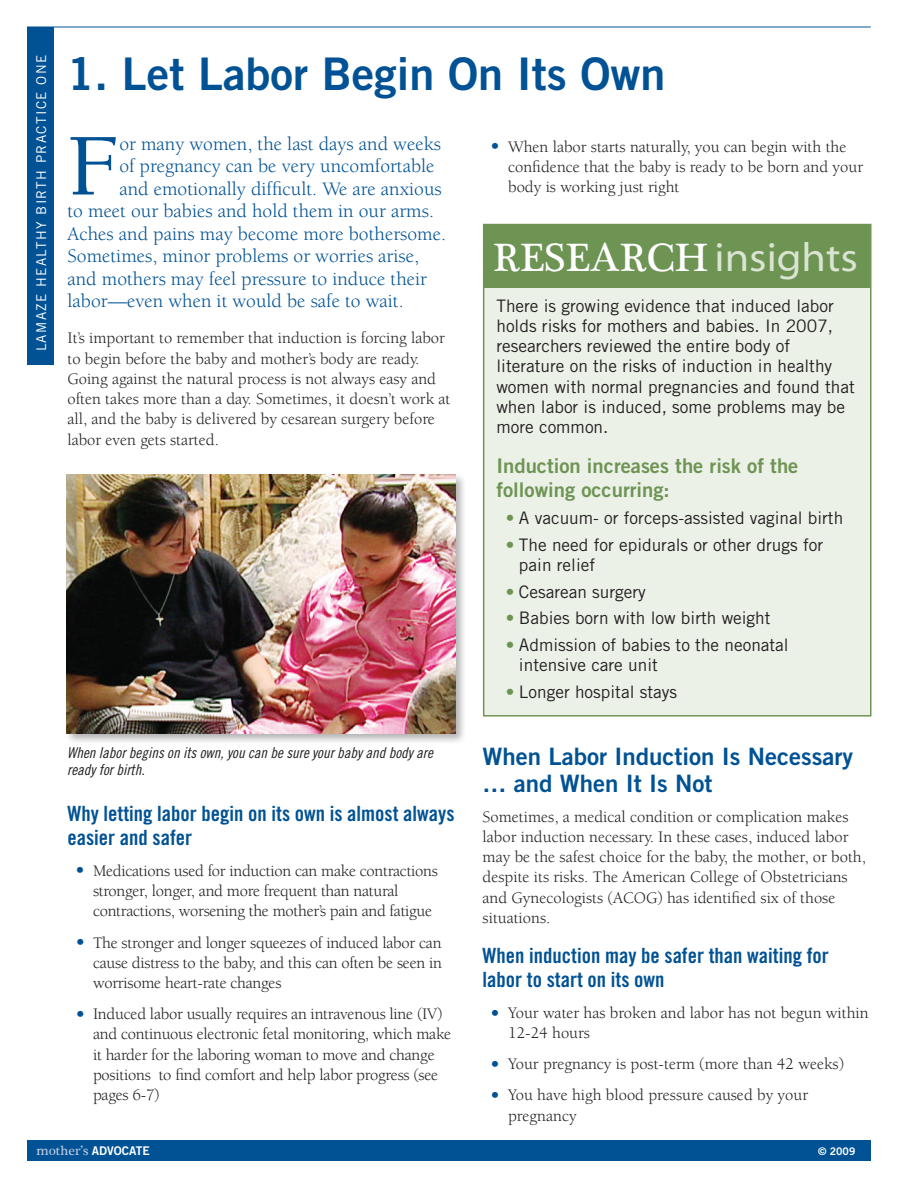
<style>
.page{position:relative;width:918px;height:1188px;background:#fff}
.page>*{position:absolute;margin:0;border:0;box-sizing:border-box;transform-origin:0 0}
._1st_Paragraph_Body{font:500 90.3px "Berkeley";color:#005294}
.Headline{font:45px "Trade Gothic Bold Two";color:#005294}
.Subhead{font:40.5px "Plantagenet Cherokee";color:#fff}
.Subhead-2{font:24px/27px "Trade Gothic Bold Two";color:#005294}
.Bullet_List_Head{font:21px/24px "Trade Gothic Bold Cond Twenty";color:#005294}
.callout_box_subhead{font:20.25px/24px "Trade Gothic Bold Two";color:#6e9454}
._1st_Paragraph_Body-2{font:19.5px "Berkeley";color:#005294}
.callout_box_body{font:17.25px/20.2px "Trade Gothic";color:#231f20}
.callout_box_bullet_l{font:17.25px/20.2px "Trade Gothic";color:#231f20}
.Bulleted_List{font:16.5px/20.2px "Berkeley";letter-spacing:-.015em;color:#231f20}
.Body{font:16.5px/20.2px "Berkeley";color:#231f20}
.sub_first_paragraph{font:16.5px/20.2px "Berkeley";color:#231f20}
.Photo_Caption{font:15px/16.5px "Trade Gothic Cond Eighteen Obl";color:#231f20}
.t1{font:13.5px "Trade Gothic";letter-spacing:.1em;color:#fff}
.t2{font:13.5px "Plantagenet Cherokee";color:#c0cae2}
.t3{font:10.5px "Trade Gothic Bold Two";color:#fff}
.s1{font-size:22.5px;color:#005294}
.s2{font-family:"Myriad MM 400 700";color:#dae4d2}
.s3{color:#6e9454}
.s4{font-family:"Trade Gothic Bold Two";font-size:12px;color:#fff}
</style>
<div class="page">
<hr style="left:27px;top:27px;width:844px;height:1px;background:#005294">
<div style="left:27px;top:1140px;width:844px;height:21px;background:#005294"></div>
<div style="left:27px;top:27px;width:27px;height:337px;background:#005294"></div>
<div style="left:64px;top:472px;width:402px;height:273px;background:#231f20;opacity:.35"></div>
<img style="left:67px;top:475px;width:388px;height:259px">
<div style="left:484px;top:225px;width:387px;height:491px;background:#ecf1e8"></div>
<div style="left:483px;top:224px;width:388px;height:63px;background:#6e9454"></div>
<p class="t1" style="left:33px;top:351px;width:298px;rotate:-90deg">LAMAZE HEALTHY BIRTH PRACTICE ONE</p>
<p class="Headline" style="left:67px;top:46px;width:600px">1. Let Labor Begin On Its Own</p>
<p class="_1st_Paragraph_Body" style="left:68px;top:118px;width:53px">F</p>
<p class="_1st_Paragraph_Body-2" style="left:119px;top:133px;width:323px">or many women, the last days and weeks</p>
<p class="_1st_Paragraph_Body-2" style="left:119px;top:156px;width:317px">of pregnancy can be very uncomfortable</p>
<p class="_1st_Paragraph_Body-2" style="left:119px;top:178px;width:324px">and emotionally difficult. We are anxious</p>
<p class="_1st_Paragraph_Body-2" style="left:68px;top:201px;width:368px">to meet our babies and hold them in our arms.</p>
<p class="_1st_Paragraph_Body-2" style="left:68px;top:223px;width:380px">Aches and pains may become more bothersome.</p>
<p class="_1st_Paragraph_Body-2" style="left:68px;top:246px;width:353px">Sometimes, minor problems or worries arise,</p>
<p class="_1st_Paragraph_Body-2" style="left:68px;top:268px;width:361px">and mothers may feel pressure to induce their</p>
<p class="_1st_Paragraph_Body-2" style="left:68px;top:291px;width:338px">labor—even when it would be safe to wait.</p>
<p class="Body" style="left:68px;top:329px;width:384px">It’s important to remember that induction is forcing labor to begin before the baby and mother’s body are ready.<br>Going against the natural process is not always easy and often takes more than a day. Sometimes, it doesn’t work at all, and the baby is delivered by cesarean surgery before labor even gets started.</p>
<p class="Photo_Caption" style="left:67px;top:745px;width:367px">When labor begins on its own, you can be sure your baby and body are ready for birth.</p>
<p class="Bullet_List_Head" style="left:68px;top:801px;width:389px">Why letting labor begin on its own is almost always easier and safer</p>
<p class="Bulleted_List" style="left:93px;top:861px;width:346px;text-indent:-19px"><span class="s1">•</span> Medications used for induction can make contractions stronger, longer, and more frequent than natural contractions, worsening the mother’s pain and fatigue</p>
<p class="Bulleted_List" style="left:93px;top:933px;width:351px;text-align:justify;text-indent:-18px"><span class="s1">•</span> The stronger and longer squeezes of induced labor can cause distress to the baby, and this can often be seen in worrisome heart-rate changes</p>
<p class="Bulleted_List" style="left:93px;top:1004px;width:360px;text-indent:-18px"><span class="s1">•</span> Induced labor usually requires an intravenous line (IV) and continuous electronic fetal monitoring, which make it harder for the laboring woman to move and change positions to find comfort and help labor progress (see pages 6-7)</p>
<p class="Bulleted_List" style="left:508px;top:137px;width:357px;text-indent:-19px"><span class="s1">•</span> When labor starts naturally, you can begin with the confidence that the baby is ready to be born and your body is working just right</p>
<p class="Subhead" style="left:493px;top:234px;width:366px">RESEARCH <span class="s2">insights</span></p>
<p class="callout_box_body" style="left:496px;top:295px;width:360px">There is growing evidence that induced labor holds risks for mothers and babies. In 2007, researchers reviewed the entire body of literature on the risks of induction in healthy women with normal pregnancies and found that when labor is induced, some problems may be more common.</p>
<p class="callout_box_subhead" style="left:496px;top:454px;width:304px">Induction increases the risk of the following occurring:</p>
<p class="callout_box_bullet_l" style="left:506px;top:508px;width:339px"><span class="s3">•</span> A vacuum- or forceps-assisted vaginal birth</p>
<p class="callout_box_bullet_l" style="left:519px;top:534px;width:306px;text-indent:-13px"><span class="s3">•</span> The need for epidurals or other drugs for pain relief</p>
<p class="callout_box_bullet_l" style="left:506px;top:581px;width:142px"><span class="s3">•</span> Cesarean surgery</p>
<p class="callout_box_bullet_l" style="left:506px;top:608px;width:266px"><span class="s3">•</span> Babies born with low birth weight</p>
<p class="callout_box_bullet_l" style="left:519px;top:635px;width:271px;text-indent:-13px"><span class="s3">•</span> Admission of babies to the neonatal intensive care unit</p>
<p class="callout_box_bullet_l" style="left:506px;top:682px;width:173px"><span class="s3">•</span> Longer hospital stays</p>
<p class="Subhead-2" style="left:483px;top:742px;width:372px">When Labor Induction Is Necessary … and When It Is Not</p>
<p class="sub_first_paragraph" style="left:483px;top:807px;width:385px">Sometimes, a medical condition or complication makes labor induction necessary. In these cases, induced labor may be the safest choice for the baby, the mother, or both, despite its risks. The American College of Obstetricians and Gynecologists (ACOG) has identified six of those situations.</p>
<p class="Bullet_List_Head" style="left:483px;top:943px;width:348px">When induction may be safer than waiting for labor to start on its own</p>
<p class="Bulleted_List" style="left:508px;top:1003px;width:362px;text-indent:-19px"><span class="s1">•</span> Your water has broken and labor has not begun within<br>12-24 hours</p>
<p class="Bulleted_List" style="left:490px;top:1054px;width:356px"><span class="s1">•</span> Your pregnancy is post-term (more than 42 weeks)</p>
<p class="Bulleted_List" style="left:508px;top:1086px;width:302px;text-indent:-19px"><span class="s1">•</span> You have high blood pressure caused by your pregnancy</p>
<p class="t2" style="left:36px;top:1143px;width:115px">mother’s <span class="s4">ADVOCATE</span></p>
<p class="t3" style="left:818px;top:1145px;width:39px">© 2009</p>
</div>
